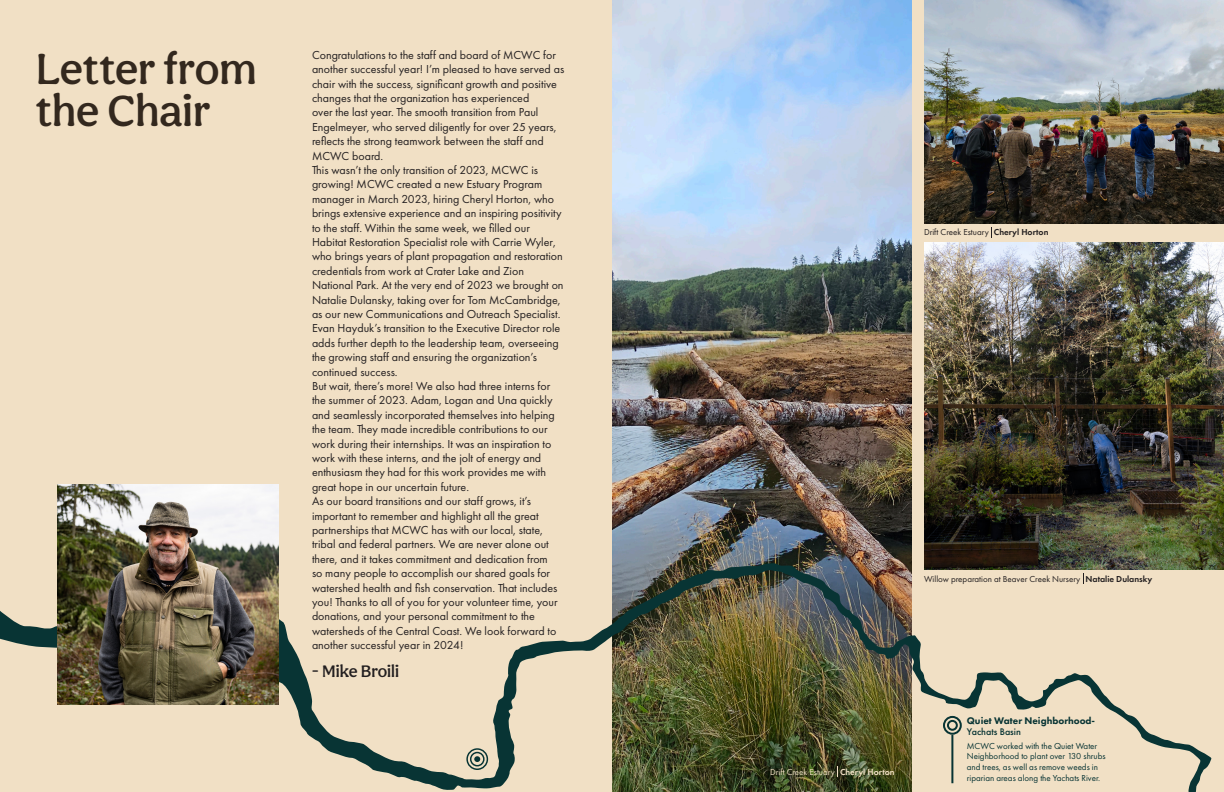
<style>
.page{position:relative;width:1224px;height:792px;background:#f1e0c5}
.page>*{position:absolute;margin:0;border:0;box-sizing:border-box;transform-origin:0 0}
.t1{font:500 45px "Aesthet Nova";color:#33281e}
.t2{font:500 17.2px "Aesthet Nova";color:#231f20}
.t3{font:12px/14.4px "Futura PT";color:#231f20}
.t4{font:800 10px "Futura PT";color:#083434}
.t5{font:500 10px "Futura PT";color:#083434}
.t6{font:9px/10.8px "Futura PT";color:#083434}
.t7{font:9px "Futura PT";color:#231f20}
.t8{font:600 9px "Futura PT";color:#231f20}
.t9{font:9px "Futura PT";color:#f1e0c4}
.t10{font:600 9px "Futura PT";color:#f1e0c4}
</style>
<div class="page">
<img style="left:612px;top:0;width:300px;height:563px">
<img style="left:924px;top:0;width:300px;height:223px">
<img style="left:924px;top:243px;width:300px;height:320px">
<img style="left:0;top:563px;width:1224px;height:229px">
<img style="left:58px;top:485px;width:220px;height:220px">
<div style="left:466px;top:748px;width:22px;height:22px;border:1px solid #083434;border-radius:50%"></div>
<div style="left:470px;top:752px;width:15px;height:14px;border:1px solid #083434;border-radius:50%"></div>
<svg style="left:474px;top:756px;width:6px;height:6px"></svg>
<hr style="left:951px;top:735px;width:2px;height:48px;background:#083434">
<div style="left:943px;top:716px;width:19px;height:19px;border:2px solid #083434;border-radius:50%"></div>
<div style="left:947px;top:720px;width:11px;height:11px;border:2px solid #083434;border-radius:50%"></div>
<p class="t1" style="left:36px;top:42px;width:222px">Letter from</p>
<p class="t1" style="left:36px;top:84px;width:176px">the Chair</p>
<p class="t3" style="left:312px;top:48px;width:254px">Congratulations to the staff and board of MCWC for another successful year! I’m pleased to have served as chair with the success, significant growth and positive changes that the organization has experienced<br>over the last year. The smooth transition from Paul Engelmeyer, who served diligently for over 25 years, reflects the strong teamwork between the staff and MCWC board.</p>
<p class="t3" style="left:312px;top:163px;width:253px">This wasn’t the only transition of 2023, MCWC is growing! MCWC created a new Estuary Program manager in March 2023, hiring Cheryl Horton, who brings extensive experience and an inspiring positivity to the staff. Within the same week, we filled our Habitat Restoration Specialist role with Carrie Wyler, who brings years of plant propagation and restoration credentials from work at Crater Lake and Zion National Park. At the very end of 2023 we brought on Natalie Dulansky, taking over for Tom McCambridge, as our new Communications and Outreach Specialist.<br>Evan Hayduk’s transition to the Executive Director role adds further depth to the leadership team, overseeing the growing staff and ensuring the organization’s continued success.</p>
<p class="t3" style="left:312px;top:379px;width:244px">But wait, there’s more! We also had three interns for the summer of 2023. Adam, Logan and Una quickly and seamlessly incorporated themselves into helping the team. They made incredible contributions to our work during their internships. It was an inspiration to work with these interns, and the jolt of energy and enthusiasm they had for this work provides me with great hope in our uncertain future.</p>
<p class="t3" style="left:312px;top:494px;width:247px">As our board transitions and our staff grows, it’s important to remember and highlight all the great partnerships that MCWC has with our local, state, tribal and federal partners. We are never alone out there, and it takes commitment and dedication from so many people to accomplish our shared goals for watershed health and fish conservation. That includes you! Thanks to all of you for your volunteer time, your donations, and your personal commitment to the watersheds of the Central Coast. We look forward to another successful year in 2024!</p>
<p class="t2" style="left:311px;top:661px;width:89px">- Mike Broili</p>
<p class="t7" style="left:924px;top:227px;width:66px">Drift Creek Estuary</p>
<p class="t8" style="left:994px;top:227px;width:56px">Cheryl Horton</p>
<p class="t7" style="left:924px;top:573px;width:158px">Willow preparation at Beaver Creek Nursery</p>
<p class="t8" style="left:1086px;top:573px;width:68px">Natalie Dulansky</p>
<p class="t9" style="left:770px;top:766px;width:66px">Drift Creek Estuary</p>
<p class="t10" style="left:840px;top:766px;width:56px">Cheryl Horton</p>
<p class="t4" style="left:967px;top:714px;width:130px">Quiet Water Neighborhood-</p>
<p class="t5" style="left:967px;top:725px;width:56px">Yachats Basin</p>
<p class="t6" style="left:967px;top:740px;width:140px">MCWC worked with the Quiet Water Neighborhood to plant over 130 shrubs and trees, as well as remove weeds in riparian areas along the Yachats River.</p>
</div>
